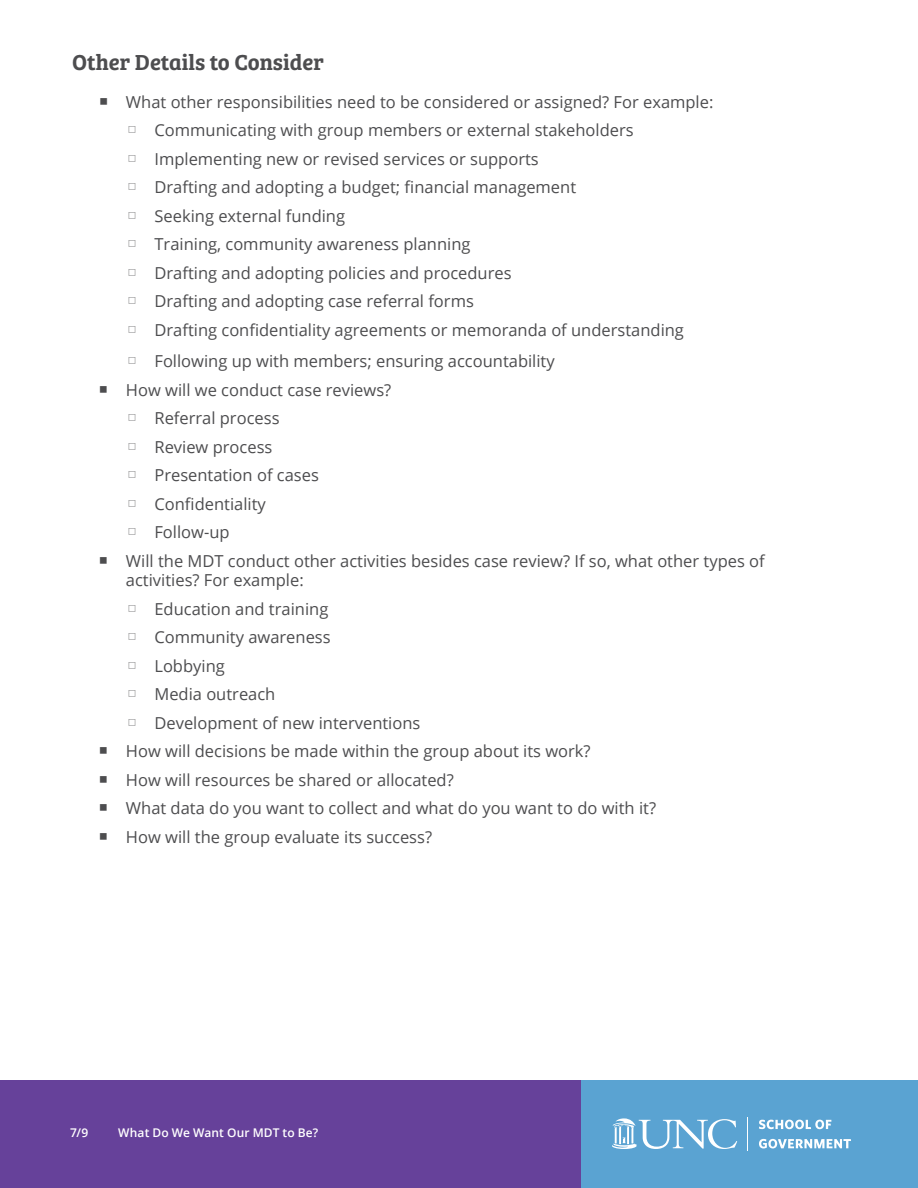
<style>
.page{position:relative;width:918px;height:1188px;background:#fff}
.page>*{position:absolute;margin:0;border:0;box-sizing:border-box;transform-origin:0 0}
.t1{font:22.5px "Bree Serif Sb";color:#4d4d4f}
.t2{font:16.5px/28.5px "Open Sans";color:#4d4d4f}
.t3{font:600 12px "Open Sans";letter-spacing:.01em;color:#fff}
.s1{font-family:"Carta"}
</style>
<div class="page">
<div style="left:0;top:1080px;width:918px;height:108px;background:#66419a"></div>
<div style="left:581px;top:1080px;width:337px;height:108px;background:#5aa3d2"></div>
<svg style="left:759px;top:1120px;width:72px;height:9px"></svg>
<svg style="left:759px;top:1139px;width:92px;height:9px"></svg>
<hr style="left:748px;top:1117px;width:1px;height:34px;background:#fff">
<svg style="left:612px;top:1118px;width:125px;height:31px"></svg>
<h1 class="t1" style="left:72px;top:45px;width:254px">Other Details to Consider</h1>
<p class="t2" style="left:154px;top:87px;width:560px;text-indent:-55px"><span class="s1">h</span> What other responsibilities need to be considered or assigned? For example:<br>Communicating with group members or external stakeholders Implementing new or revised services or supports<br>Drafting and adopting a budget; financial management<br>Seeking external funding<br>Training, community awareness planning<br>Drafting and adopting policies and procedures<br>Drafting and adopting case referral forms<br>Drafting confidentiality agreements or memoranda of understanding</p>
<p class="t2" style="left:154px;top:347px;width:402px">Following up with members; ensuring accountability</p>
<p class="t2" style="left:99px;top:375px;width:294px"><span class="s1">h</span> How will we conduct case reviews?</p>
<p class="t2" style="left:154px;top:403px;width:127px">Referral process</p>
<p class="t2" style="left:154px;top:432px;width:119px">Review process</p>
<p class="t2" style="left:154px;top:460px;width:166px">Presentation of cases</p>
<p class="t2" style="left:154px;top:489px;width:113px">Confidentiality</p>
<p class="t2" style="left:154px;top:517px;width:77px">Follow-up</p>
<p class="t2" style="left:99px;top:546px;width:667px"><span class="s1">h</span> Will the MDT conduct other activities besides case review? If so, what other types of</p>
<p class="t2" style="left:126px;top:565px;width:179px">activities? For example:</p>
<p class="t2" style="left:154px;top:594px;width:175px">Education and training</p>
<p class="t2" style="left:154px;top:622px;width:178px">Community awareness</p>
<p class="t2" style="left:154px;top:651px;width:72px">Lobbying</p>
<p class="t2" style="left:154px;top:679px;width:122px">Media outreach</p>
<p class="t2" style="left:154px;top:708px;width:268px">Development of new interventions</p>
<p class="t2" style="left:99px;top:736px;width:493px"><span class="s1">h</span> How will decisions be made within the group about its work?</p>
<p class="t2" style="left:99px;top:765px;width:356px"><span class="s1">h</span> How will resources be shared or allocated?</p>
<p class="t2" style="left:99px;top:793px;width:559px"><span class="s1">h</span> What data do you want to collect and what do you want to do with it?</p>
<p class="t2" style="left:99px;top:822px;width:335px"><span class="s1">h</span> How will the group evaluate its success?</p>
<p class="t3" style="left:70px;top:1125px;width:20px">7/9</p>
<p class="t3" style="left:118px;top:1125px;width:201px">What Do We Want Our MDT to Be?</p>
</div>
